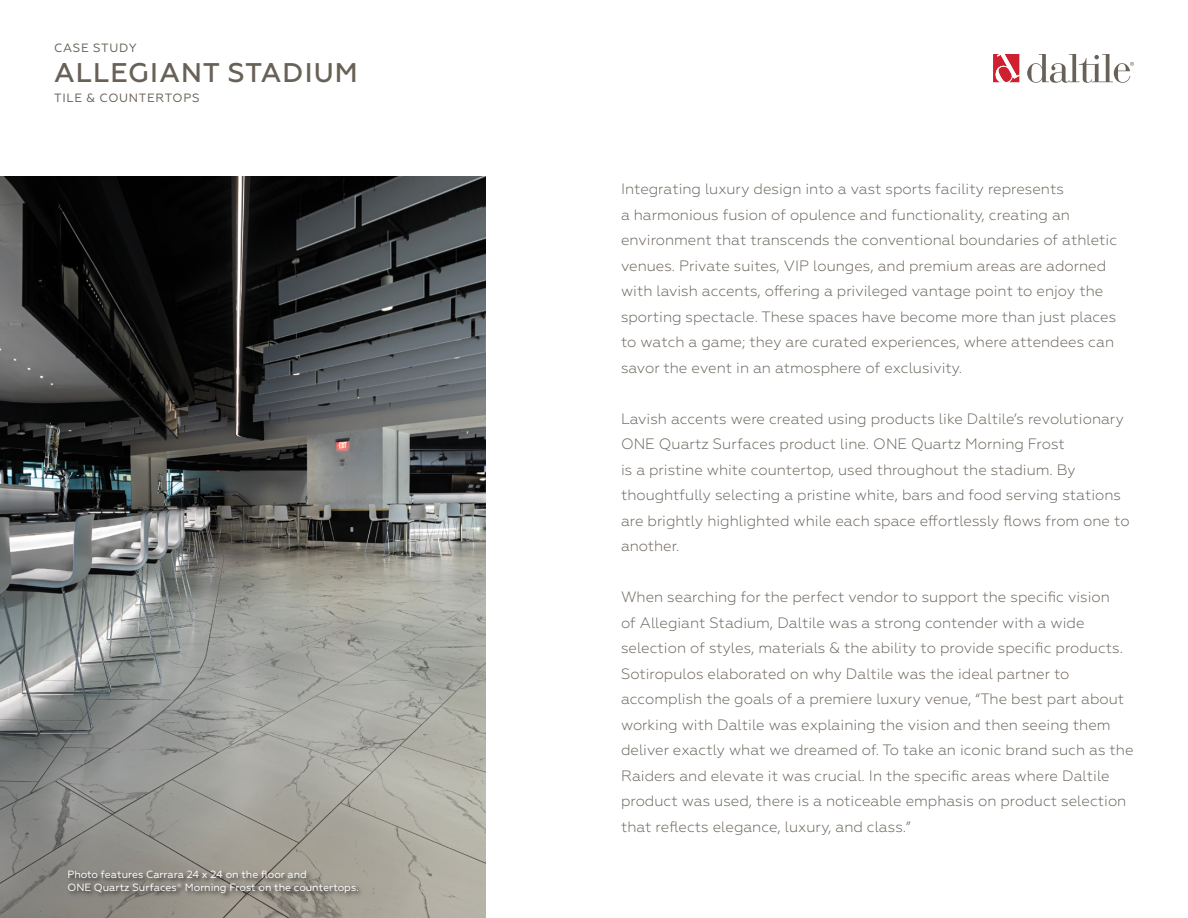
<style>
.page{position:relative;width:1188px;height:918px;background:#fff}
.page>*{position:absolute;margin:0;border:0;box-sizing:border-box;transform-origin:0 0}
.t1{font:500 27px "Geometria";letter-spacing:.04em;color:#686158}
.t2{font:300 15px/25.5px "Geometria";color:#686158}
.t3{font:12px "Geometria";letter-spacing:.06em;color:#686158}
.t4{font:10.5px/12.6px "Geometria";color:#fff}
</style>
<div class="page">
<svg style="left:993px;top:54px;width:26px;height:29px"></svg>
<svg style="left:1027px;top:54px;width:107px;height:29px"></svg>
<img style="left:0;top:177px;width:486px;height:741px">
<div style="left:66px;top:869px;width:298px;height:31px;background:#000;opacity:.75"></div>
<p class="t3" style="left:54px;top:41px;width:84px">CASE STUDY</p>
<h1 class="t1" style="left:54px;top:57px;width:305px">ALLEGIANT STADIUM</h1>
<p class="t3" style="left:54px;top:91px;width:147px">TILE &amp; COUNTERTOPS</p>
<p class="t4" style="left:68px;top:868px;width:293px">Photo features Carrara 24 x 24 on the floor and<br>ONE Quartz Surfaces<sup>®</sup> Morning Frost on the countertops.</p>
<p class="t2" style="left:621px;top:176px;width:498px">Integrating luxury design into a vast sports facility represents<br>a harmonious fusion of opulence and functionality, creating an environment that transcends the conventional boundaries of athletic venues. Private suites, VIP lounges, and premium areas are adorned with lavish accents, offering a privileged vantage point to enjoy the sporting spectacle. These spaces have become more than just places to watch a game; they are curated experiences, where attendees can savor the event in an atmosphere of exclusivity.</p>
<p class="t2" style="left:621px;top:406px;width:510px">Lavish accents were created using products like Daltile’s revolutionary ONE Quartz Surfaces product line. ONE Quartz Morning Frost<br>is a pristine white countertop, used throughout the stadium. By thoughtfully selecting a pristine white, bars and food serving stations are brightly highlighted while each space effortlessly flows from one to another.</p>
<p class="t2" style="left:621px;top:584px;width:514px">When searching for the perfect vendor to support the specific vision<br>of Allegiant Stadium, Daltile was a strong contender with a wide selection of styles, materials &amp; the ability to provide specific products.<br>Sotiropulos elaborated on why Daltile was the ideal partner to accomplish the goals of a premiere luxury venue, “The best part about working with Daltile was explaining the vision and then seeing them deliver exactly what we dreamed of. To take an iconic brand such as the Raiders and elevate it was crucial. In the specific areas where Daltile product was used, there is a noticeable emphasis on product selection that reflects elegance, luxury, and class.”</p>
</div>
